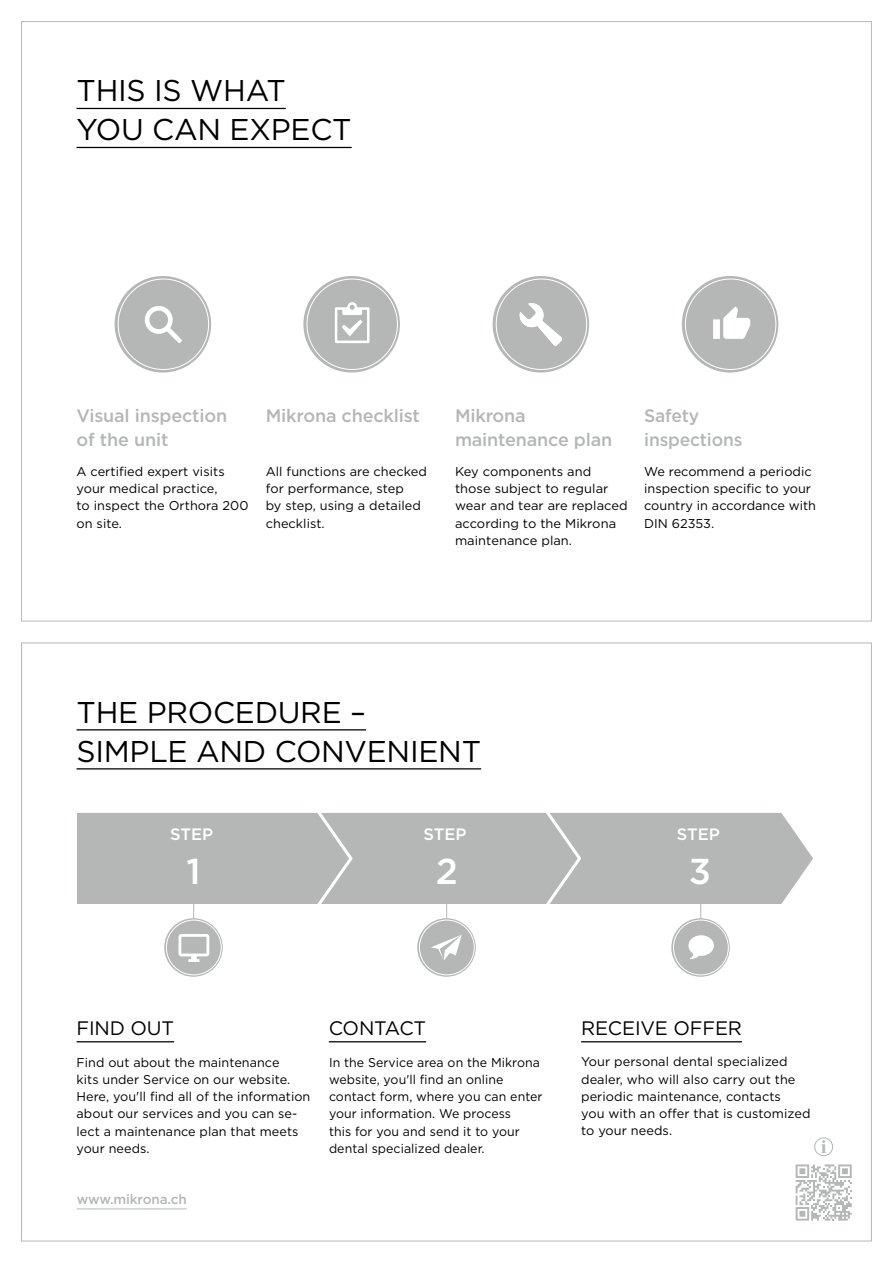
<style>
.page{position:relative;width:893px;height:1263px;background:#fff}
.page>*{position:absolute;margin:0;border:0;box-sizing:border-box;transform-origin:0 0}
.t1{font:500 36px "Gotham HTF";color:#fff}
.t2{font:30px/39px "Gotham HTF";letter-spacing:-.01em;color:#000}
.t3{font:19.5px "Gotham HTF";letter-spacing:-.01em;color:#000}
.t4{font:500 18px/24px "Gotham HTF";letter-spacing:-.01em;color:#b5b7b7}
.t5{font:500 18px "Walbaum";color:#b5b7b7}
.t6{font:500 16.5px "Gotham HTF";color:#fff}
.t7{font:500 13.5px "Gotham HTF";letter-spacing:-.01em;color:#b5b7b7}
.t8{font:12.75px/17.2px "Gotham HTF";letter-spacing:.005em;color:#000}
</style>
<div class="page">
<hr style="left:77px;top:108px;width:209px;height:1px;background:#000">
<hr style="left:77px;top:147px;width:275px;height:1px;background:#000">
<div style="left:115px;top:276px;width:96px;height:96px;background:#b5b7b7;border-radius:50%"></div>
<div style="left:303px;top:276px;width:97px;height:96px;background:#b5b7b7;border-radius:50%"></div>
<div style="left:493px;top:276px;width:96px;height:96px;background:#b5b7b7;border-radius:50%"></div>
<div style="left:682px;top:276px;width:96px;height:96px;background:#b5b7b7;border-radius:50%"></div>
<svg style="left:145px;top:306px;width:37px;height:37px"></svg>
<svg style="left:335px;top:302px;width:34px;height:41px"></svg>
<svg style="left:520px;top:303px;width:42px;height:43px"></svg>
<svg style="left:713px;top:306px;width:37px;height:33px"></svg>
<hr style="left:700px;top:901px;width:1px;height:31px;background:#b5b7b7">
<svg style="left:671px;top:918px;width:59px;height:59px;background:#bbbdbd"></svg>
<div style="left:673px;top:920px;width:55px;height:55px;border:1px solid #fff;border-radius:50%"></div>
<hr style="left:446px;top:901px;width:1px;height:31px;background:#b5b7b7">
<svg style="left:417px;top:918px;width:59px;height:59px;background:#bcbdbd"></svg>
<div style="left:419px;top:920px;width:55px;height:55px;border:1px solid #fff;border-radius:50%"></div>
<hr style="left:77px;top:729px;width:289px;height:1px;background:#000">
<hr style="left:77px;top:768px;width:404px;height:1px;background:#000">
<hr style="left:77px;top:1041px;width:97px;height:1px;background:#000">
<hr style="left:329px;top:1041px;width:97px;height:1px;background:#000">
<hr style="left:581px;top:1041px;width:161px;height:1px;background:#000">
<hr style="left:77px;top:1208px;width:110px;height:1px;background:#b5b7b7">
<svg style="left:77px;top:813px;width:736px;height:95px;background:#babcbc"></svg>
<hr style="left:193px;top:901px;width:1px;height:31px;background:#b5b7b7">
<svg style="left:431px;top:935px;width:31px;height:25px"></svg>
<svg style="left:688px;top:935px;width:26px;height:24px"></svg>
<svg style="left:164px;top:918px;width:59px;height:59px;background:#bcbebe"></svg>
<div style="left:166px;top:920px;width:55px;height:55px;border:1px solid #fff;border-radius:50%"></div>
<svg style="left:179px;top:934px;width:30px;height:28px"></svg>
<div style="left:814px;top:1137px;width:19px;height:19px;border:1px solid #b5b7b7;border-radius:50%"></div>
<svg style="left:796px;top:1164px;width:56px;height:56px"></svg>
<h2 class="t2" style="left:77px;top:71px;width:277px">THIS IS WHAT<br>YOU CAN EXPECT</h2>
<h3 class="t4" style="left:77px;top:403px;width:152px">Visual inspection of the unit</h3>
<h3 class="t4" style="left:266px;top:403px;width:155px">Mikrona checklist</h3>
<h3 class="t4" style="left:455px;top:403px;width:159px">Mikrona maintenance plan</h3>
<h3 class="t4" style="left:644px;top:403px;width:100px">Safety inspections</h3>
<p class="t8" style="left:77px;top:462px;width:173px">A certified expert visits your medical practice,<br>to inspect the Orthora 200 on site.</p>
<p class="t8" style="left:266px;top:462px;width:163px">All functions are checked for performance, step<br>by step, using a detailed checklist.</p>
<p class="t8" style="left:455px;top:462px;width:174px">Key components and those subject to regular wear and tear are replaced according to the Mikrona maintenance plan.</p>
<p class="t8" style="left:644px;top:462px;width:173px">We recommend a periodic inspection specific to your country in accordance with<br>DIN 62353.</p>
<h2 class="t2" style="left:77px;top:692px;width:406px">THE PROCEDURE –<br>SIMPLE AND CONVENIENT</h2>
<p class="t6" style="left:170px;top:824px;width:45px">STEP</p>
<p class="t6" style="left:423px;top:824px;width:45px">STEP</p>
<p class="t6" style="left:677px;top:824px;width:45px">STEP</p>
<h1 class="t1" style="left:186px;top:851px;width:16px">1</h1>
<h1 class="t1" style="left:436px;top:851px;width:24px">2</h1>
<h1 class="t1" style="left:689px;top:851px;width:24px">3</h1>
<h3 class="t3" style="left:77px;top:1017px;width:99px">FIND OUT</h3>
<h3 class="t3" style="left:329px;top:1017px;width:99px">CONTACT</h3>
<h3 class="t3" style="left:581px;top:1017px;width:162px">RECEIVE OFFER</h3>
<p class="t8" style="left:77px;top:1053px;width:235px">Find out about the maintenance<br>kits under Service on our website.<br>Here, you'll find all of the information about our services and you can se&shy;lect a maintenance plan that meets your needs.</p>
<p class="t8" style="left:329px;top:1053px;width:215px">In the Service area on the Mikrona website, you'll find an online contact form, where you can enter your information. We process<br>this for you and send it to your dental specialized dealer.</p>
<p class="t8" style="left:581px;top:1053px;width:231px">Your personal dental specialized dealer, who will also carry out the periodic maintenance, contacts<br>you with an offer that is customized to your needs.</p>
<h3 class="t5" style="left:821px;top:1137px;width:7px">i</h3>
<p class="t7" style="left:77px;top:1192px;width:112px">www.mikrona.ch</p>
</div>
